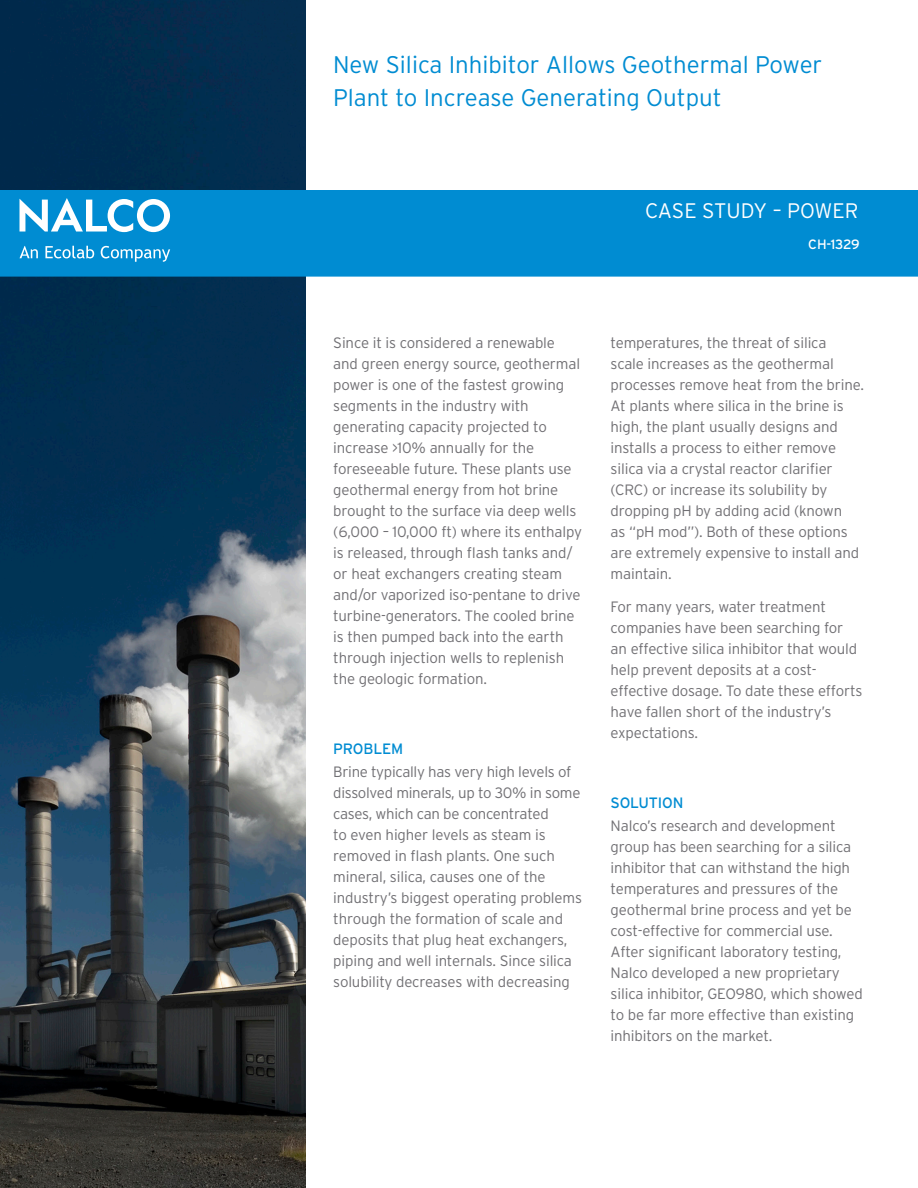
<style>
.page{position:relative;width:918px;height:1188px;background:#fff}
.page>*{position:absolute;margin:0;border:0;box-sizing:border-box;transform-origin:0 0}
.Headline{font:300 24px/33px "Interstate";color:#008cd2}
.Headline-2{font:300 21px "Interstate";color:#fff}
.body{font:300 15px/21px "Interstate";letter-spacing:-.01em;color:#717074}
.subhead{font:15px "Interstate";letter-spacing:-.01em;color:#008cd2}
.body-2{font:13.5px "Interstate";letter-spacing:-.02em;color:#fff}
</style>
<div class="page">
<img style="left:0;top:0;width:306px;height:1188px">
<div style="left:0;top:191px;width:918px;height:85px;background:#008cd2"></div>
<svg style="left:20px;top:198px;width:150px;height:34px"></svg>
<svg style="left:20px;top:246px;width:18px;height:12px"></svg>
<svg style="left:45px;top:246px;width:49px;height:12px"></svg>
<svg style="left:101px;top:246px;width:69px;height:16px"></svg>
<p class="Headline" style="left:333px;top:48px;width:491px">New Silica Inhibitor Allows Geothermal Power<br>Plant to Increase Generating Output</p>
<p class="Headline-2" style="left:645px;top:198px;width:215px">CASE STUDY – POWER</p>
<p class="body-2" style="left:808px;top:236px;width:53px">CH-1329</p>
<p class="body" style="left:333px;top:332px;width:250px">Since it is considered a renewable and green energy source, geothermal power is one of the fastest growing segments in the industry with generating capacity projected to increase &gt;10% annually for the foreseeable future. These plants use geothermal energy from hot brine brought to the surface via deep wells (6,000 – 10,000 ft) where its enthalpy is released, through flash tanks and/ or heat exchangers creating steam and/or vaporized iso-pentane to drive turbine-generators. The cooled brine is then pumped back into the earth through injection wells to replenish the geologic formation.</p>
<p class="subhead" style="left:333px;top:739px;width:72px">PROBLEM</p>
<p class="body" style="left:333px;top:762px;width:250px">Brine typically has very high levels of dissolved minerals, up to 30% in some cases, which can be concentrated<br>to even higher levels as steam is removed in flash plants. One such mineral, silica, causes one of the industry’s biggest operating problems through the formation of scale and deposits that plug heat exchangers, piping and well internals. Since silica solubility decreases with decreasing</p>
<p class="body" style="left:611px;top:332px;width:255px">temperatures, the threat of silica<br>scale increases as the geothermal processes remove heat from the brine.<br>At plants where silica in the brine is high, the plant usually designs and installs a process to either remove silica via a crystal reactor clarifier (CRC) or increase its solubility by dropping pH by adding acid (known<br>as “pH mod”). Both of these options are extremely expensive to install and maintain.</p>
<p class="body" style="left:611px;top:596px;width:253px">For many years, water treatment companies have been searching for an effective silica inhibitor that would help prevent deposits at a cost&shy;effective dosage. To date these efforts have fallen short of the industry’s expectations.</p>
<p class="subhead" style="left:611px;top:793px;width:74px">SOLUTION</p>
<p class="body" style="left:611px;top:816px;width:254px">Nalco’s research and development group has been searching for a silica inhibitor that can withstand the high temperatures and pressures of the geothermal brine process and yet be cost-effective for commercial use.<br>After significant laboratory testing, Nalco developed a new proprietary silica inhibitor, GEO980, which showed to be far more effective than existing inhibitors on the market.</p>
</div>
